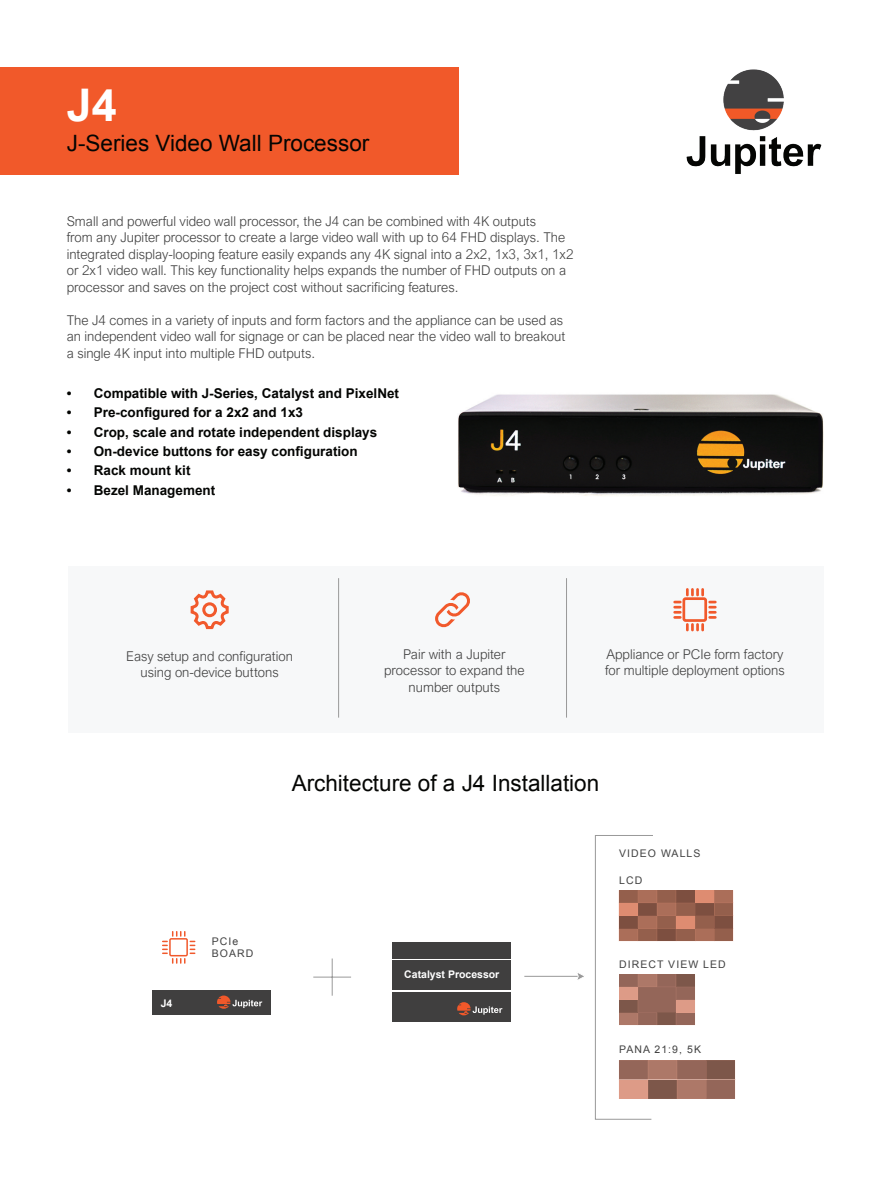
<style>
.page{position:relative;width:891px;height:1188px;background:#fff}
.page>*{position:absolute;margin:0;border:0;box-sizing:border-box;transform-origin:0 0}
.t1{font:700 45px "Arial";color:#fff}
.t2{font:22.5px "Arial";color:#040503}
.t3{font:300 13.5px/16.5px "Arial Nova";color:#414141}
.t4{font:700 13.5px "Arial";color:#040503}
.t5{font:10.5px/12px "Arial";letter-spacing:.1em;color:#414141}
.t6{font:700 10.5px "Arial";color:#fff}
</style>
<div class="page">
<img style="left:686px;top:69px;width:136px;height:105px">
<div style="left:0;top:68px;width:459px;height:108px;background:#f1592a"></div>
<img style="left:458px;top:394px;width:366px;height:102px">
<hr style="left:524px;top:976px;width:55px;height:1px;background:#999">
<svg style="left:575px;top:973px;width:9px;height:7px"></svg>
<svg style="left:595px;top:835px;width:140px;height:285px"></svg>
<div style="left:393px;top:942px;width:118px;height:17px;background:#403f3f"></div>
<div style="left:393px;top:961px;width:118px;height:29px;background:#403f3f"></div>
<div style="left:393px;top:992px;width:118px;height:30px;background:#403f3f"></div>
<svg style="left:457px;top:1002px;width:46px;height:13px"></svg>
<hr style="left:332px;top:959px;width:1px;height:37px;background:#999">
<hr style="left:313px;top:977px;width:38px;height:1px;background:#999">
<div style="left:153px;top:990px;width:118px;height:25px;background:#403f3f"></div>
<svg style="left:217px;top:996px;width:45px;height:13px"></svg>
<svg style="left:162px;top:931px;width:34px;height:33px"></svg>
<div style="left:68px;top:566px;width:756px;height:167px;background:#f7f8f9"></div>
<svg style="left:190px;top:590px;width:39px;height:40px"></svg>
<svg style="left:435px;top:592px;width:35px;height:36px"></svg>
<hr style="left:338px;top:578px;width:1px;height:140px;background:#999">
<hr style="left:566px;top:578px;width:1px;height:140px;background:#999">
<svg style="left:673px;top:588px;width:44px;height:44px"></svg>
<h1 class="t1" style="left:67px;top:76px;width:52px">J4</h1>
<h2 class="t2" style="left:67px;top:129px;width:304px">J-Series Video Wall Processor</h2>
<p class="t3" style="left:67px;top:213px;width:508px">Small and powerful video wall processor, the J4 can be combined with 4K outputs<br>from any Jupiter processor to create a large video wall with up to 64 FHD displays. The integrated display-looping feature easily expands any 4K signal into a 2x2, 1x3, 3x1, 1x2 or 2x1 video wall. This key functionality helps expands the number of FHD outputs on a processor and saves on the project cost without sacrificing features.</p>
<p class="t3" style="left:67px;top:312px;width:500px">The J4 comes in a variety of inputs and form factors and the appliance can be used as an independent video wall for signage or can be placed near the video wall to breakout a single 4K input into multiple FHD outputs.</p>
<p class="t4" style="left:67px;top:384px;width:334px">• Compatible with J-Series, Catalyst and PixelNet</p>
<p class="t4" style="left:67px;top:404px;width:238px">• Pre-configured for a 2x2 and 1x3</p>
<p class="t4" style="left:67px;top:423px;width:312px">• Crop, scale and rotate independent displays</p>
<p class="t4" style="left:67px;top:442px;width:293px">• On-device buttons for easy configuration</p>
<p class="t4" style="left:67px;top:462px;width:125px">• Rack mount kit</p>
<p class="t4" style="left:67px;top:481px;width:150px">• Bezel Management</p>
<p class="t3" style="left:126px;top:648px;width:168px;text-align:center">Easy setup and configuration using on-device buttons</p>
<p class="t3" style="left:384px;top:646px;width:142px;text-align:center">Pair with a Jupiter processor to expand the number outputs</p>
<p class="t3" style="left:605px;top:646px;width:181px">Appliance or PCIe form factory for multiple deployment options</p>
<p class="t6" style="left:161px;top:996px;width:13px">J4</p>
<p class="t5" style="left:212px;top:936px;width:43px">PCIe<br>BOARD</p>
<h2 class="t2" style="left:292px;top:768px;width:309px">Architecture of a J4 Installation</h2>
<p class="t5" style="left:619px;top:848px;width:83px">VIDEO WALLS</p>
<p class="t5" style="left:619px;top:875px;width:25px">LCD</p>
<p class="t6" style="left:404px;top:967px;width:97px">Catalyst Processor</p>
<p class="t5" style="left:619px;top:958px;width:108px">DIRECT VIEW LED</p>
<p class="t5" style="left:619px;top:1044px;width:83px">PANA 21:9, 5K</p>
</div>
